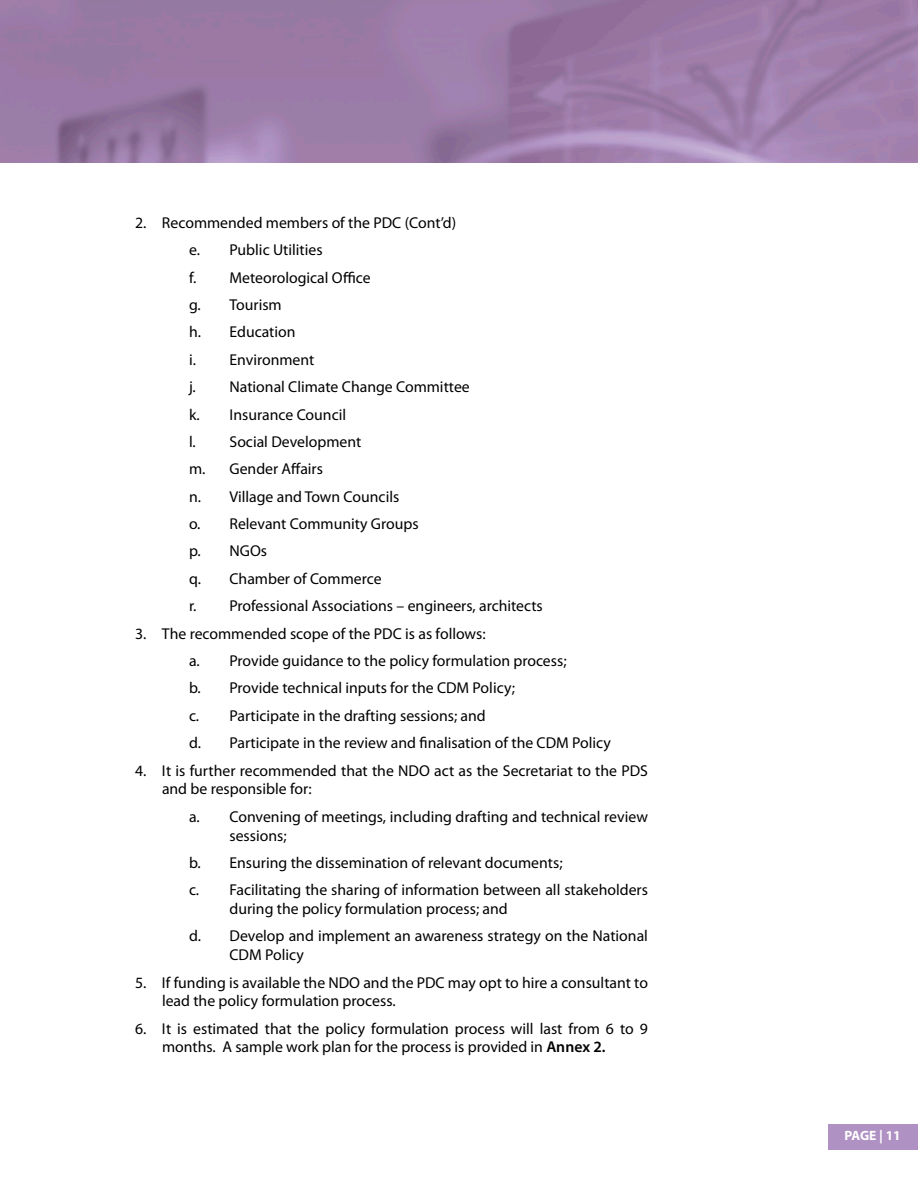
<style>
.page{position:relative;width:918px;height:1188px;background:#fff}
.page>*{position:absolute;margin:0;border:0;box-sizing:border-box;transform-origin:0 0}
.Tabbed_Text_2_1{font:15.75px/18.8px "Myriad Pro";color:#000}
.Tabbed_Numbers{font:15.75px/18.8px "Myriad Pro";color:#000}
.t1{font:700 13.5px "Myriad Pro";letter-spacing:-.015em;color:#fff}
.s1{font-weight:600}
</style>
<div class="page">
<div style="left:828px;top:1125px;width:90px;height:25px;background:#af91c3"></div>
<img style="left:0;top:0;width:918px;height:162px">
<p class="Tabbed_Numbers" style="left:135px;top:213px;width:323px">2. Recommended members of the PDC (Cont’d)</p>
<p class="Tabbed_Text_2_1" style="left:189px;top:241px;width:135px">e. Public Utilities</p>
<p class="Tabbed_Text_2_1" style="left:189px;top:268px;width:183px">f. Meteorological Office</p>
<p class="Tabbed_Text_2_1" style="left:189px;top:296px;width:94px">g. Tourism</p>
<p class="Tabbed_Text_2_1" style="left:189px;top:323px;width:108px">h. Education</p>
<p class="Tabbed_Text_2_1" style="left:189px;top:350px;width:127px">i. Environment</p>
<p class="Tabbed_Text_2_1" style="left:189px;top:378px;width:282px">j. National Climate Change Committee</p>
<p class="Tabbed_Text_2_1" style="left:189px;top:405px;width:159px">k. Insurance Council</p>
<p class="Tabbed_Text_2_1" style="left:189px;top:433px;width:174px">l. Social Development</p>
<p class="Tabbed_Text_2_1" style="left:189px;top:460px;width:136px">m. Gender Affairs</p>
<p class="Tabbed_Text_2_1" style="left:189px;top:487px;width:212px">n. Village and Town Councils</p>
<p class="Tabbed_Text_2_1" style="left:189px;top:515px;width:231px">o. Relevant Community Groups</p>
<p class="Tabbed_Text_2_1" style="left:189px;top:542px;width:80px">p. NGOs</p>
<p class="Tabbed_Text_2_1" style="left:189px;top:570px;width:194px">q. Chamber of Commerce</p>
<p class="Tabbed_Text_2_1" style="left:189px;top:597px;width:355px">r. Professional Associations – engineers, architects</p>
<p class="Tabbed_Numbers" style="left:135px;top:624px;width:352px">3. The recommended scope of the PDC is as follows:</p>
<p class="Tabbed_Text_2_1" style="left:189px;top:652px;width:379px">a. Provide guidance to the policy formulation process;</p>
<p class="Tabbed_Text_2_1" style="left:189px;top:679px;width:328px">b. Provide technical inputs for the CDM Policy;</p>
<p class="Tabbed_Text_2_1" style="left:189px;top:706px;width:298px">c. Participate in the drafting sessions; and</p>
<p class="Tabbed_Text_2_1" style="left:189px;top:734px;width:424px">d. Participate in the review and finalisation of the CDM Policy</p>
<p class="Tabbed_Numbers" style="left:162px;top:761px;width:488px;text-indent:-27px">4. It is further recommended that the NDO act as the Secretariat to the PDS and be responsible for:</p>
<p class="Tabbed_Text_2_1" style="left:230px;top:807px;width:420px;text-indent:-40px">a. Convening of meetings, including drafting and technical review sessions;</p>
<p class="Tabbed_Text_2_1" style="left:189px;top:854px;width:375px">b. Ensuring the dissemination of relevant documents;</p>
<p class="Tabbed_Text_2_1" style="left:230px;top:881px;width:420px;text-indent:-40px">c. Facilitating the sharing of information between all stakeholders during the policy formulation process; and</p>
<p class="Tabbed_Text_2_1" style="left:230px;top:927px;width:420px;text-indent:-40px">d. Develop and implement an awareness strategy on the National<br>CDM Policy</p>
<p class="Tabbed_Numbers" style="left:162px;top:973px;width:487px;text-indent:-27px">5. If funding is available the NDO and the PDC may opt to hire a consultant to lead the policy formulation process.</p>
<p class="Tabbed_Numbers" style="left:162px;top:1019px;width:487px;text-indent:-27px">6. It is estimated that the policy formulation process will last from 6 to 9 months. A sample work plan for the process is provided in <span class="s1">Annex 2.</span></p>
<p class="t1" style="left:844px;top:1128px;width:58px">PAGE | 11</p>
</div>
